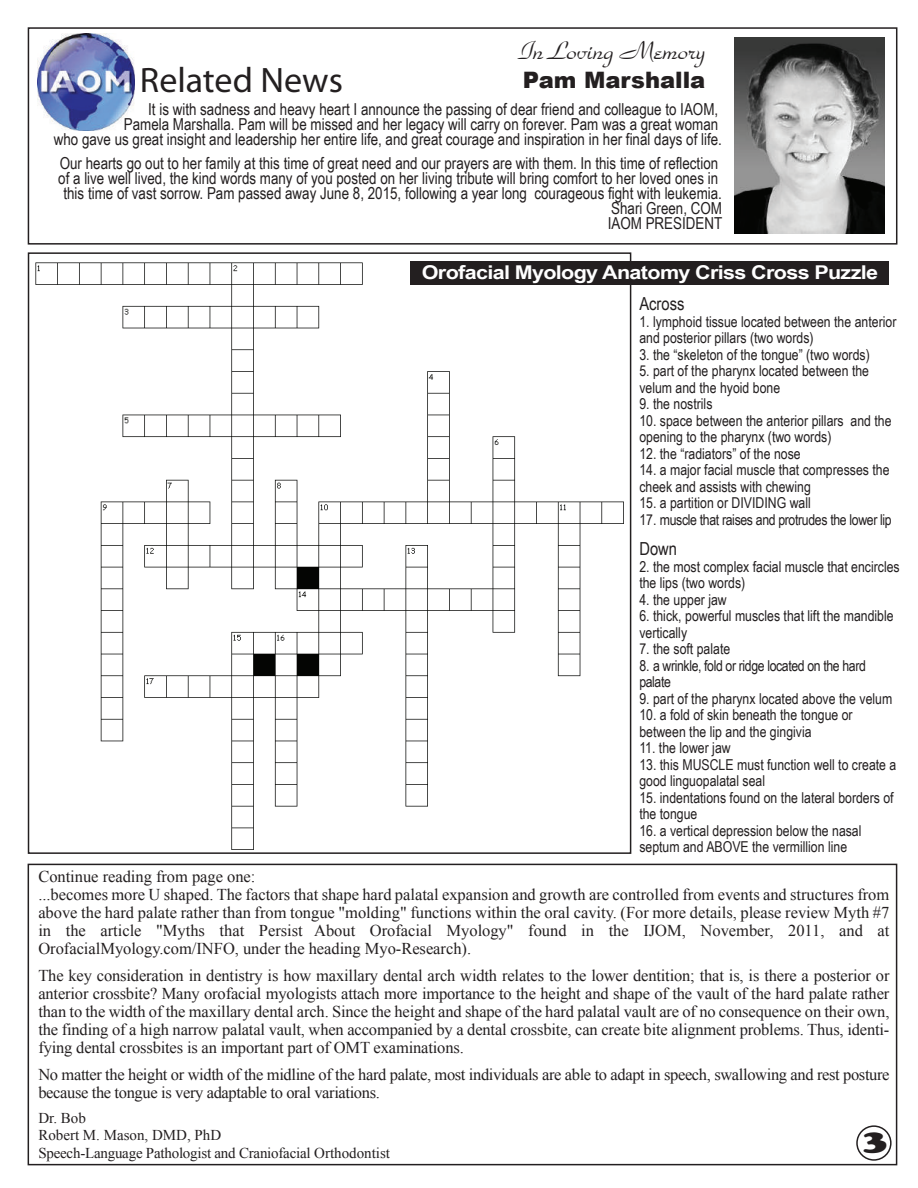
<style>
.page{position:relative;width:918px;height:1188px;background:#fff}
.page>*{position:absolute;margin:0;border:0;box-sizing:border-box;transform-origin:0 0}
.t1{font:700 35.4px "Myriad Pro";color:#231f20}
.t2{font:30px "Cooper Black Std";color:#231f20;scale:1.25 1}
.t3{font:27px "ST Park Avenue";color:#231f20}
.t4{font:900 22.65px "Arial";color:#231f20}
.t5{font:700 19.05px "Arial Narrow";letter-spacing:-.025em;color:#fff;scale:1.38 1}
.t6{font:18px "Arial Narrow";color:#231f20}
.t7{font:16.5px/18px "Times New Roman";color:#231f20}
.t8{font:16.5px/15px "Arial Narrow";color:#231f20;text-align:right}
.t9{font:16.5px/18px "Times New Roman";letter-spacing:-.02em;color:#231f20}
.t10{font:15px/16.5px "Arial Narrow";color:#231f20}
.t11{font:15px/16.5px "Arial Narrow";letter-spacing:-.025em;color:#231f20}
.t12{font:15px/16.5px "Times New Roman";letter-spacing:-.015em;color:#231f20}
</style>
<div class="page">
<div style="left:28px;top:864px;width:869px;height:301px;background:#fff;border:2px solid #231f20"></div>
<img style="left:35px;top:262px;width:589px;height:588px">
<div style="left:28px;top:27px;width:869px;height:218px;background:#fff;border:2px solid #231f20"></div>
<div style="left:410px;top:261px;width:478px;height:24px;background:#231f20"></div>
<img style="left:38px;top:33px;width:97px;height:97px">
<img style="left:734px;top:38px;width:150px;height:196px">
<div style="left:856px;top:1125px;width:36px;height:36px;border:2px solid #231f20;border-radius:50%"></div>
<h3 class="t3" style="left:520px;top:35px;width:188px">In Loving Memory</h3>
<h3 class="t4" style="left:523px;top:63px;width:184px">Pam Marshalla</h3>
<p class="t8" style="left:54px;top:101px;width:670px">It is with sadness and heavy heart I announce the passing of dear friend and colleague to IAOM,<br>Pamela Marshalla. Pam will be missed and her legacy will carry on forever. Pam was a great woman<br>who gave us great insight and leadership her entire life, and great courage and inspiration in her final days of life.</p>
<p class="t8" style="left:58px;top:155px;width:666px">Our hearts go out to her family at this time of great need and our prayers are with them. In this time of reflection of a live well lived, the kind words many of you posted on her living tribute will bring comfort to her loved ones in this time of vast sorrow. Pam passed away June 8, 2015, following a year long courageous fight with leukemia.<br>Shari Green, COM<br>IAOM PRESIDENT</p>
<h1 class="t1" style="left:140px;top:63px;width:205px">Related News</h1>
<p class="t5" style="left:422px;top:258px;width:332px">Orofacial Myology Anatomy Criss Cross Puzzle</p>
<p class="t6" style="left:639px;top:291px;width:47px">Across</p>
<p class="t10" style="left:639px;top:313px;width:259px">1. lymphoid tissue located between the anterior and posterior pillars (two words)</p>
<p class="t10" style="left:639px;top:346px;width:232px">3. the “skeleton of the tongue” (two words)</p>
<p class="t10" style="left:639px;top:362px;width:231px">5. part of the pharynx located between the velum and the hyoid bone</p>
<p class="t10" style="left:639px;top:395px;width:75px">9. the nostrils</p>
<p class="t10" style="left:639px;top:412px;width:254px">10. space between the anterior pillars and the opening to the pharynx (two words)</p>
<p class="t10" style="left:639px;top:445px;width:163px">12. the “radiators” of the nose</p>
<p class="t10" style="left:639px;top:461px;width:252px">14. a major facial muscle that compresses the cheek and assists with chewing</p>
<p class="t10" style="left:639px;top:494px;width:173px">15. a partition or DIVIDING wall</p>
<p class="t11" style="left:639px;top:511px;width:254px">17. muscle that raises and protrudes the lower lip</p>
<p class="t6" style="left:639px;top:536px;width:39px">Down</p>
<p class="t10" style="left:639px;top:558px;width:262px">2. the most complex facial muscle that encircles the lips (two words)</p>
<p class="t10" style="left:639px;top:591px;width:89px">4. the upper jaw</p>
<p class="t10" style="left:639px;top:607px;width:256px">6. thick, powerful muscles that lift the mandible vertically</p>
<p class="t10" style="left:639px;top:640px;width:92px">7. the soft palate</p>
<p class="t11" style="left:639px;top:657px;width:228px">8. a wrinkle, fold or ridge located on the hard palate</p>
<p class="t10" style="left:639px;top:690px;width:255px">9. part of the pharynx located above the velum</p>
<p class="t10" style="left:639px;top:706px;width:215px">10. a fold of skin beneath the tongue or between the lip and the gingivia</p>
<p class="t10" style="left:639px;top:739px;width:93px">11. the lower jaw</p>
<p class="t10" style="left:639px;top:756px;width:259px">13. this MUSCLE must function well to create a good linguopalatal seal</p>
<p class="t10" style="left:639px;top:789px;width:256px">15. indentations found on the lateral borders of the tongue</p>
<p class="t10" style="left:639px;top:822px;width:224px">16. a vertical depression below the nasal septum and ABOVE the vermillion line</p>
<p class="t7" style="left:38px;top:867px;width:853px">Continue reading from page one:<br>...becomes more U shaped. The factors that shape hard palatal expansion and growth are controlled from events and structures from above the hard palate rather than from tongue "molding" functions within the oral cavity. (For more details, please review Myth #7 in the article "Myths that Persist About Orofacial Myology" found in the IJOM, November, 2011, and at OrofacialMyology.com/INFO, under the heading Myo-Research).</p>
<p class="t7" style="left:38px;top:966px;width:853px;text-align:justify">The key consideration in dentistry is how maxillary dental arch width relates to the lower dentition; that is, is there a posterior or anterior crossbite? Many orofacial myologists attach more importance to the height and shape of the vault of the hard palate rather than to the width of the maxillary dental arch. Since the height and shape of the hard palatal vault are of no consequence on their own, the finding of a high narrow palatal vault, when accompanied by a dental crossbite, can create bite alignment problems. Thus, identi&shy;fying dental crossbites is an important part of OMT examinations.</p>
<p class="t9" style="left:38px;top:1065px;width:853px">No matter the height or width of the midline of the hard palate, most individuals are able to adapt in speech, swallowing and rest posture because the tongue is very adaptable to oral variations.</p>
<p class="t12" style="left:38px;top:1110px;width:184px">Dr. Bob<br>Robert M. Mason, DMD, PhD</p>
<p class="t12" style="left:38px;top:1144px;width:353px">Speech-Language Pathologist and Craniofacial Orthodontist</p>
<h2 class="t2" style="left:864px;top:1121px;width:20px">3</h2>
</div>
